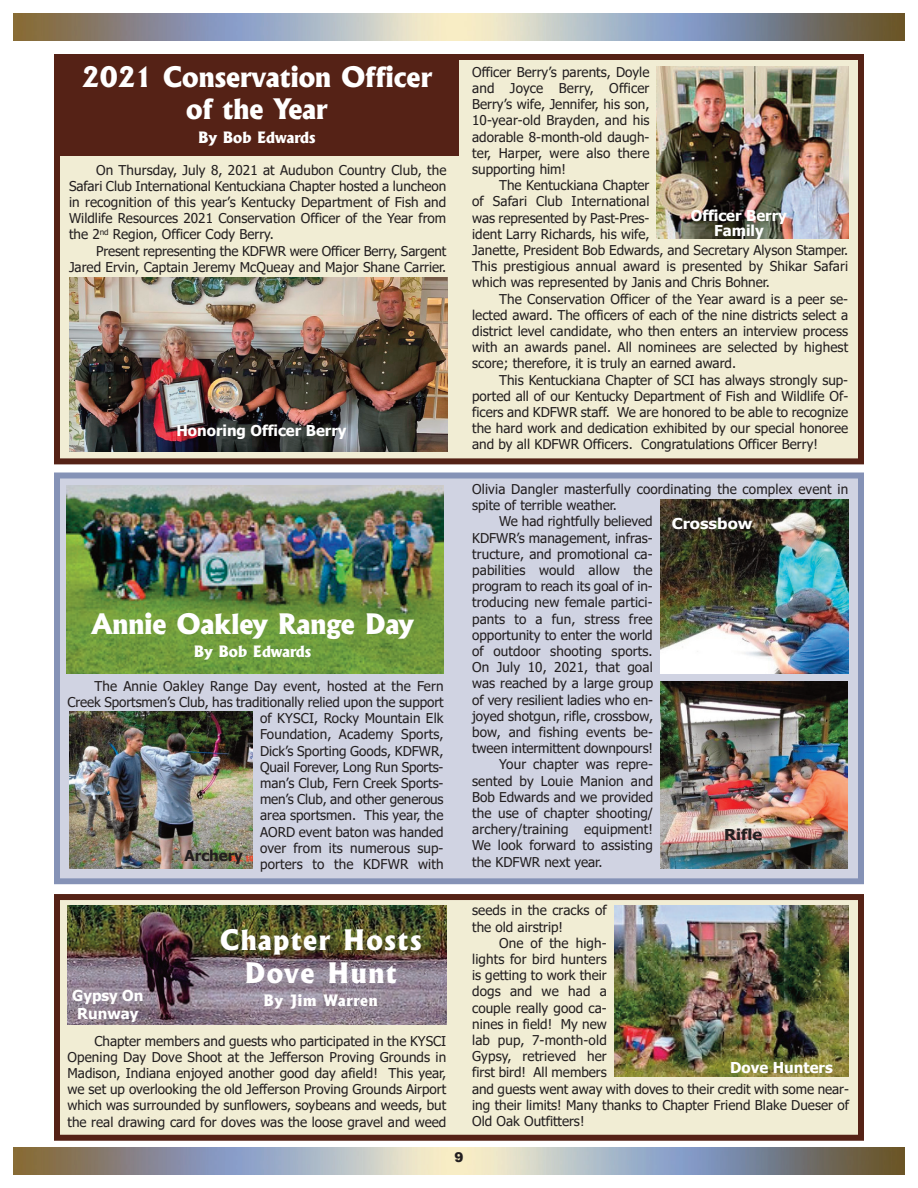
<style>
.page{position:relative;width:918px;height:1188px;background:#fff}
.page>*{position:absolute;margin:0;border:0;box-sizing:border-box;transform-origin:0 0}
.t1{font:800 27px "Albertus";color:#fff}
.t2{font:800 27px/32.4px "Albertus";letter-spacing:.055em;color:#fff;text-align:center}
.t3{font:700 15px/15px "Tahoma";color:#fff;text-align:center}
.t4{font:800 15px "Albertus";color:#fff}
.t5{font:800 15px "Albertus";letter-spacing:.055em;color:#fff}
.t6{font:700 15px "Tahoma";color:#fff;scale:1.1 1}
.t7{font:700 15px "Tahoma";color:#231f20}
.t8{font:700 15px "Tahoma";color:#231f20;scale:1.1 1}
.t9{font:13.5px/16.2px "Tahoma";color:#231f20;text-align:justify}
.t10{font:900 13.5px "Arial";color:#231f20}
</style>
<div class="page">
<img style="left:13px;top:14px;width:891px;height:26px">
<img style="left:14px;top:1148px;width:890px;height:27px">
<div style="left:60px;top:60px;width:798px;height:398px;background:#f1edd4"></div>
<div style="left:54px;top:54px;width:810px;height:410px;border:6px solid #552216"></div>
<div style="left:54px;top:54px;width:405px;height:102px;background:#552216"></div>
<img style="left:657px;top:66px;width:191px;height:172px">
<img style="left:69px;top:277px;width:379px;height:174px">
<div style="left:60px;top:478px;width:798px;height:400px;background:#d0d3e2"></div>
<div style="left:54px;top:472px;width:810px;height:412px;border:6px solid #8592b6"></div>
<img style="left:66px;top:485px;width:378px;height:188px">
<img style="left:69px;top:712px;width:184px;height:156px">
<div style="left:60px;top:900px;width:798px;height:235px;background:#f1edd4"></div>
<div style="left:54px;top:894px;width:810px;height:247px;border:6px solid #552216"></div>
<img style="left:68px;top:905px;width:378px;height:120px">
<img style="left:614px;top:905px;width:234px;height:172px">
<img style="left:661px;top:681px;width:187px;height:187px">
<img style="left:660px;top:500px;width:188px;height:174px">
<p class="t1" style="left:82px;top:60px;width:352px">2021 Conservation Officer</p>
<p class="t1" style="left:186px;top:93px;width:143px">of the Year</p>
<p class="t4" style="left:198px;top:128px;width:119px">By Bob Edwards</p>
<p class="t9" style="left:69px;top:161px;width:379px;text-indent:27px">On Thursday, July 8, 2021 at Audubon Country Club, the Safari Club International Kentuckiana Chapter hosted a luncheon in recognition of this year’s Kentucky Department of Fish and Wildlife Resources 2021 Conservation Officer of the Year from the 2<sup>nd</sup> Region, Officer Cody Berry.</p>
<p class="t9" style="left:69px;top:242px;width:379px;text-align:right">Present representing the KDFWR were Officer Berry, Sargent<br>Jared Ervin, Captain Jeremy McQueay and Major Shane Carrier.</p>
<p class="t3" style="left:176px;top:423px;width:172px">Honoring Officer Berry</p>
<p class="t1" style="left:91px;top:607px;width:324px">Annie Oakley Range Day</p>
<p class="t4" style="left:194px;top:642px;width:119px">By Bob Edwards</p>
<p class="t9" style="left:67px;top:677px;width:378px;text-align:right">The Annie Oakley Range Day event, hosted at the Fern Creek Sportsmen’s Club, has traditionally relied upon the support of KYSCI, Rocky Mountain Elk<br>Foundation, Academy Sports,<br>Dick’s Sporting Goods, KDFWR,<br>Quail Forever, Long Run Sports-<br>man’s Club, Fern Creek Sports-<br>men’s Club, and other generous<br>area sportsmen. This year, the<br>AORD event baton was handed<br>over from its numerous sup-<br>porters to the KDFWR with</p>
<p class="t7" style="left:185px;top:846px;width:60px">Archery</p>
<p class="t9" style="left:472px;top:63px;width:179px">Officer Berry’s parents, Doyle and Joyce Berry, Officer Berry’s wife, Jennifer, his son, 10-year-old Brayden, and his adorable 8-month-old daugh&shy;ter, Harper, were also there supporting him!</p>
<p class="t9" style="left:472px;top:177px;width:378px;text-align:left;text-indent:27px">The Kentuckiana Chapter<br>of Safari Club International<br>was represented by Past-Pres-<br>ident Larry Richards, his wife,<br>Janette, President Bob Edwards, and Secretary Alyson Stamper.<br>This prestigious annual award is presented by Shikar Safari which was represented by Janis and Chris Bohner.</p>
<p class="t9" style="left:472px;top:290px;width:378px;text-indent:27px">The Conservation Officer of the Year award is a peer se&shy;lected award. The officers of each of the nine districts select a district level candidate, who then enters an interview process with an awards panel. All nominees are selected by highest score; therefore, it is truly an earned award.</p>
<p class="t9" style="left:472px;top:371px;width:378px;text-indent:27px">This Kentuckiana Chapter of SCI has always strongly sup&shy;ported all of our Kentucky Department of Fish and Wildlife Of&shy;ficers and KDFWR staff. We are honored to be able to recognize the hard work and dedication exhibited by our special honoree and by all KDFWR Officers. Congratulations Officer Berry!</p>
<p class="t3" style="left:691px;top:208px;width:98px">Officer Berry<br>Family</p>
<p class="t9" style="left:472px;top:481px;width:378px">Olivia Dangler masterfully coordinating the complex event in spite of terrible weather.</p>
<p class="t9" style="left:472px;top:513px;width:183px;text-indent:27px">We had rightfully believed KDFWR’s management, infras&shy;tructure, and promotional ca&shy;pabilities would allow the program to reach its goal of in&shy;troducing new female partici&shy;pants to a fun, stress free opportunity to enter the world of outdoor shooting sports.<br>On July 10, 2021, that goal was reached by a large group of very resilient ladies who en&shy;joyed shotgun, rifle, crossbow, bow, and fishing events be&shy;tween intermittent downpours!</p>
<p class="t9" style="left:472px;top:756px;width:182px;text-indent:27px">Your chapter was repre&shy;sented by Louie Manion and Bob Edwards and we provided the use of chapter shooting/ archery/training equipment!<br>We look forward to assisting the KDFWR next year.</p>
<p class="t6" style="left:672px;top:514px;width:75px">Crossbow</p>
<p class="t8" style="left:724px;top:825px;width:36px">Rifle</p>
<p class="t2" style="left:220px;top:924px;width:203px">Chapter Hosts<br>Dove Hunt</p>
<p class="t3" style="left:72px;top:988px;width:73px">Gypsy On</p>
<p class="t5" style="left:263px;top:991px;width:116px">By Jim Warren</p>
<p class="t3" style="left:77px;top:1006px;width:63px">Runway</p>
<p class="t9" style="left:68px;top:1032px;width:380px;text-indent:27px">Chapter members and guests who participated in the KYSCI Opening Day Dove Shoot at the Jefferson Proving Grounds in Madison, Indiana enjoyed another good day afield! This year, we set up overlooking the old Jefferson Proving Grounds Airport which was surrounded by sunflowers, soybeans and weeds, but the real drawing card for doves was the loose gravel and weed</p>
<p class="t10" style="left:454px;top:1147px;width:11px">9</p>
<p class="t9" style="left:472px;top:902px;width:136px">seeds in the cracks of the old airstrip!</p>
<p class="t9" style="left:472px;top:934px;width:378px;text-align:left;text-indent:27px">One of the high-<br>lights for bird hunters<br>is getting to work their<br>dogs and we had a<br>couple really good ca-<br>nines in field! My new<br>lab pup, 7-month-old<br>Gypsy, retrieved her<br>first bird! All members<br>and guests went away with doves to their credit with some near&shy;ing their limits! Many thanks to Chapter Friend Blake Dueser of<br>Old Oak Outfitters!</p>
<p class="t3" style="left:730px;top:1059px;width:104px">Dove Hunters</p>
</div>
